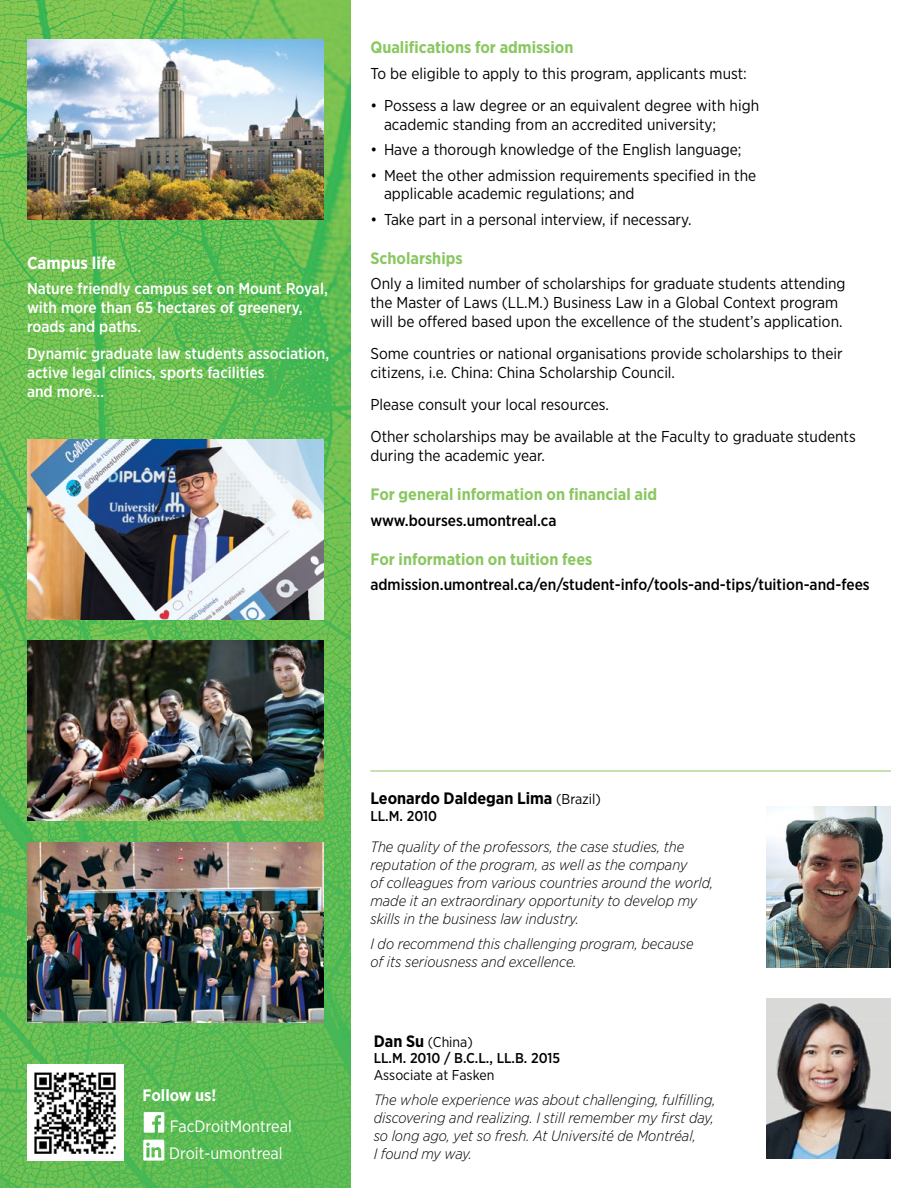
<style>
.page{position:relative;width:918px;height:1188px;background:#fff}
.page>*{position:absolute;margin:0;border:0;box-sizing:border-box;transform-origin:0 0}
.t1{font:700 17.25px "Gotham Narrow";color:#fff}
.t2{font:700 16.5px "Gotham Narrow";color:#8ac761}
.t3{font:16.5px/27.8px "Gotham Narrow";color:#fff}
.t4{font:700 16.5px "Gotham Narrow";color:#000}
.t5{font:700 16.5px "Gotham Narrow";color:#fff}
.t6{font:15.75px/18.8px "Gotham Narrow";color:#000}
.t7{font:500 15.75px/18.8px "Gotham Narrow";color:#fff}
.t8{font:500 15.75px "Gotham Narrow";color:#000}
.t9{font:italic 300 15px/18px "Gotham Narrow";color:#000}
.t10{font:500 14.25px/16.5px "Gotham Narrow";color:#000}
.t11{font:14.25px "Gotham Narrow";color:#000}
.s1{font-weight:400;font-size:14.25px}
.s2{font-weight:700;font-size:16.5px}
.s3{font-weight:400}
</style>
<div class="page">
<img style="left:0;top:0;width:351px;height:1188px">
<img style="left:27px;top:40px;width:297px;height:180px">
<img style="left:27px;top:440px;width:297px;height:179px">
<img style="left:27px;top:641px;width:297px;height:180px">
<img style="left:27px;top:842px;width:297px;height:180px">
<hr style="left:370px;top:771px;width:521px;height:1px;background:#8ac761">
<img style="left:766px;top:807px;width:125px;height:160px">
<img style="left:767px;top:999px;width:124px;height:160px">
<svg style="left:144px;top:1112px;width:20px;height:21px"></svg>
<svg style="left:143px;top:1140px;width:21px;height:21px"></svg>
<img style="left:27px;top:1065px;width:96px;height:96px">
<p class="t1" style="left:27px;top:252px;width:90px">Campus life</p>
<p class="t7" style="left:27px;top:279px;width:302px">Nature friendly campus set on Mount Royal, with more than 65 hectares of greenery, roads and paths.</p>
<p class="t7" style="left:27px;top:344px;width:304px">Dynamic graduate law students association, active legal clinics, sports facilities<br>and more…</p>
<p class="t2" style="left:370px;top:37px;width:204px">Qualifications for admission</p>
<p class="t6" style="left:370px;top:63px;width:378px">To be eligible to apply to this program, applicants must:</p>
<p class="t6" style="left:384px;top:96px;width:377px;text-indent:-14px">• Possess a law degree or an equivalent degree with high academic standing from an accredited university;</p>
<p class="t6" style="left:370px;top:140px;width:373px">• Have a thorough knowledge of the English language;</p>
<p class="t6" style="left:384px;top:165px;width:374px;text-indent:-14px">• Meet the other admission requirements specified in the applicable academic regulations; and</p>
<p class="t6" style="left:370px;top:210px;width:323px">• Take part in a personal interview, if necessary.</p>
<p class="t2" style="left:370px;top:248px;width:94px">Scholarships</p>
<p class="t6" style="left:370px;top:274px;width:477px">Only a limited number of scholarships for graduate students attending the Master of Laws (LL.M.) Business Law in a Global Context program will be offered based upon the excellence of the student’s application.</p>
<p class="t6" style="left:370px;top:344px;width:474px">Some countries or national organisations provide scholarships to their citizens, i.e. China: China Scholarship Council.</p>
<p class="t6" style="left:370px;top:388px;width:487px;line-height:32.2px">Please consult your local resources.<br>Other scholarships may be available at the Faculty to graduate students</p>
<p class="t6" style="left:370px;top:446px;width:176px">during the academic year.</p>
<p class="t2" style="left:370px;top:484px;width:288px">For general information on financial aid</p>
<p class="t8" style="left:370px;top:510px;width:188px">www.bourses.umontreal.ca</p>
<p class="t2" style="left:370px;top:548px;width:223px">For information on tuition fees</p>
<p class="t8" style="left:370px;top:575px;width:501px">admission.umontreal.ca/en/student-info/tools-and-tips/tuition-and-fees</p>
<p class="t5" style="left:143px;top:1085px;width:75px">Follow us!</p>
<p class="t3" style="left:169px;top:1112px;width:124px">FacDroitMontreal<br>Droit-umontreal</p>
<p class="t4" style="left:370px;top:788px;width:232px">Leonardo Daldegan Lima <span class="s1">(Brazil)</span></p>
<p class="t10" style="left:370px;top:807px;width:68px">LL.M. 2010</p>
<p class="t9" style="left:370px;top:838px;width:344px">The quality of the professors, the case studies, the reputation of the program, as well as the company<br>of colleagues from various countries around the world, made it an extraordinary opportunity to develop my skills in the business law industry.</p>
<p class="t9" style="left:370px;top:934px;width:325px">I do recommend this challenging program, because of its seriousness and excellence.</p>
<p class="t10" style="left:374px;top:1033px;width:188px"><span class="s2">Dan Su</span> <span class="s3">(China)<br></span>LL.M. 2010 / B.C.L., LL.B. 2015</p>
<p class="t11" style="left:374px;top:1066px;width:122px">Associate at Fasken</p>
<p class="t9" style="left:374px;top:1090px;width:343px">The whole experience was about challenging, fulfilling, discovering and realizing. I still remember my first day, so long ago, yet so fresh. At Université de Montréal,<br>I found my way.</p>
</div>
